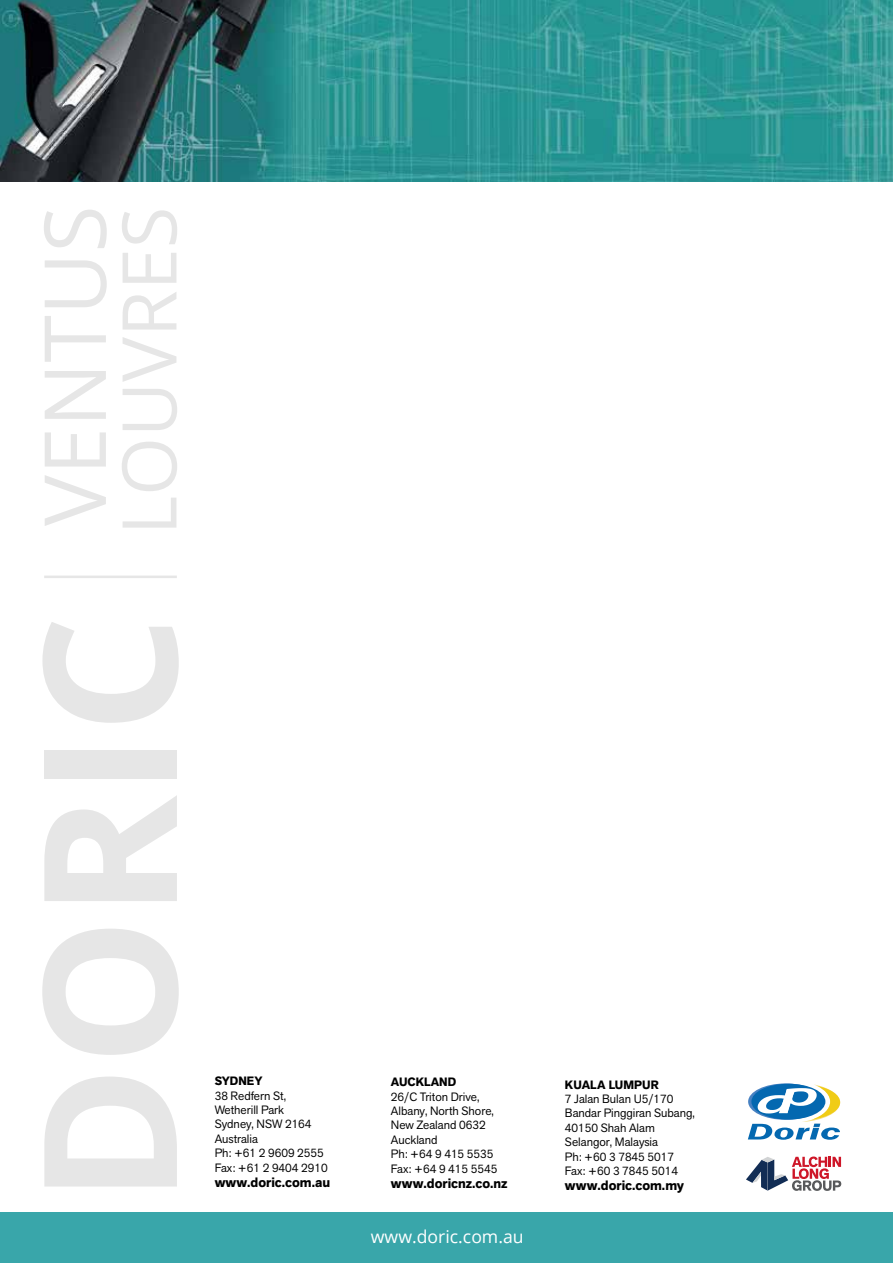
<style>
.page{position:relative;width:893px;height:1263px;background:#fff}
.page>*{position:absolute;margin:0;border:0;box-sizing:border-box;transform-origin:0 0}
.t1{font:17.7px "Open Sans";color:#fff}
.t2{font:700 13.5px "Akzid Grtsk Next";color:#000}
.t3{font:12px/14.4px "Akzid Grtsk Next";color:#000}
.t4{font:700 12px "Akzid Grtsk Next";color:#000}
</style>
<div class="page">
<svg style="left:746px;top:1156px;width:95px;height:35px"></svg>
<div style="left:0;top:1212px;width:893px;height:51px;background:#39a6aa"></div>
<svg style="left:748px;top:1084px;width:92px;height:56px"></svg>
<hr style="left:44px;top:575px;width:133px;height:3px;background:#000">
<svg style="left:44px;top:1076px;width:133px;height:110px"></svg>
<svg style="left:42px;top:929px;width:137px;height:126px"></svg>
<svg style="left:44px;top:795px;width:133px;height:106px"></svg>
<div style="left:44px;top:750px;width:133px;height:28px;background:#e6e6e6"></div>
<svg style="left:42px;top:622px;width:137px;height:101px"></svg>
<svg style="left:45px;top:475px;width:61px;height:51px"></svg>
<svg style="left:45px;top:432px;width:61px;height:35px"></svg>
<svg style="left:45px;top:371px;width:61px;height:48px"></svg>
<svg style="left:45px;top:316px;width:61px;height:46px"></svg>
<svg style="left:45px;top:260px;width:62px;height:47px"></svg>
<svg style="left:44px;top:210px;width:63px;height:38px"></svg>
<svg style="left:123px;top:498px;width:53px;height:30px"></svg>
<svg style="left:122px;top:442px;width:55px;height:49px"></svg>
<svg style="left:123px;top:389px;width:54px;height:41px"></svg>
<svg style="left:123px;top:337px;width:53px;height:45px"></svg>
<svg style="left:123px;top:292px;width:53px;height:38px"></svg>
<svg style="left:123px;top:253px;width:53px;height:30px"></svg>
<svg style="left:122px;top:210px;width:55px;height:34px"></svg>
<img style="left:0;top:0;width:893px;height:182px">
<p class="t4" style="left:215px;top:1073px;width:49px">SYDNEY</p>
<p class="t3" style="left:215px;top:1088px;width:115px">38 Redfern St,<br>Wetherill Park<br>Sydney, NSW 2164<br>Australia<br>Ph: +61 2 9609 2555<br>Fax: +61 2 9404 2910</p>
<p class="t4" style="left:391px;top:1074px;width:67px">AUCKLAND</p>
<p class="t3" style="left:391px;top:1089px;width:108px">26/C Triton Drive,<br>Albany, North Shore,<br>New Zealand 0632<br>Auckland<br>Ph: +64 9 415 5535<br>Fax: +64 9 415 5545</p>
<p class="t4" style="left:565px;top:1076px;width:95px">KUALA LUMPUR</p>
<p class="t3" style="left:565px;top:1091px;width:131px">7 Jalan Bulan U5/170<br>Bandar Pinggiran Subang,<br>40150 Shah Alam<br>Selangor, Malaysia<br>Ph: +60 3 7845 5017<br>Fax: +60 3 7845 5014</p>
<p class="t2" style="left:215px;top:1173px;width:117px">www.doric.com.au</p>
<p class="t2" style="left:391px;top:1174px;width:118px">www.doricnz.co.nz</p>
<p class="t2" style="left:565px;top:1176px;width:121px">www.doric.com.my</p>
<h1 class="t1" style="left:371px;top:1224px;width:154px">www.doric.com.au</h1>
</div>
